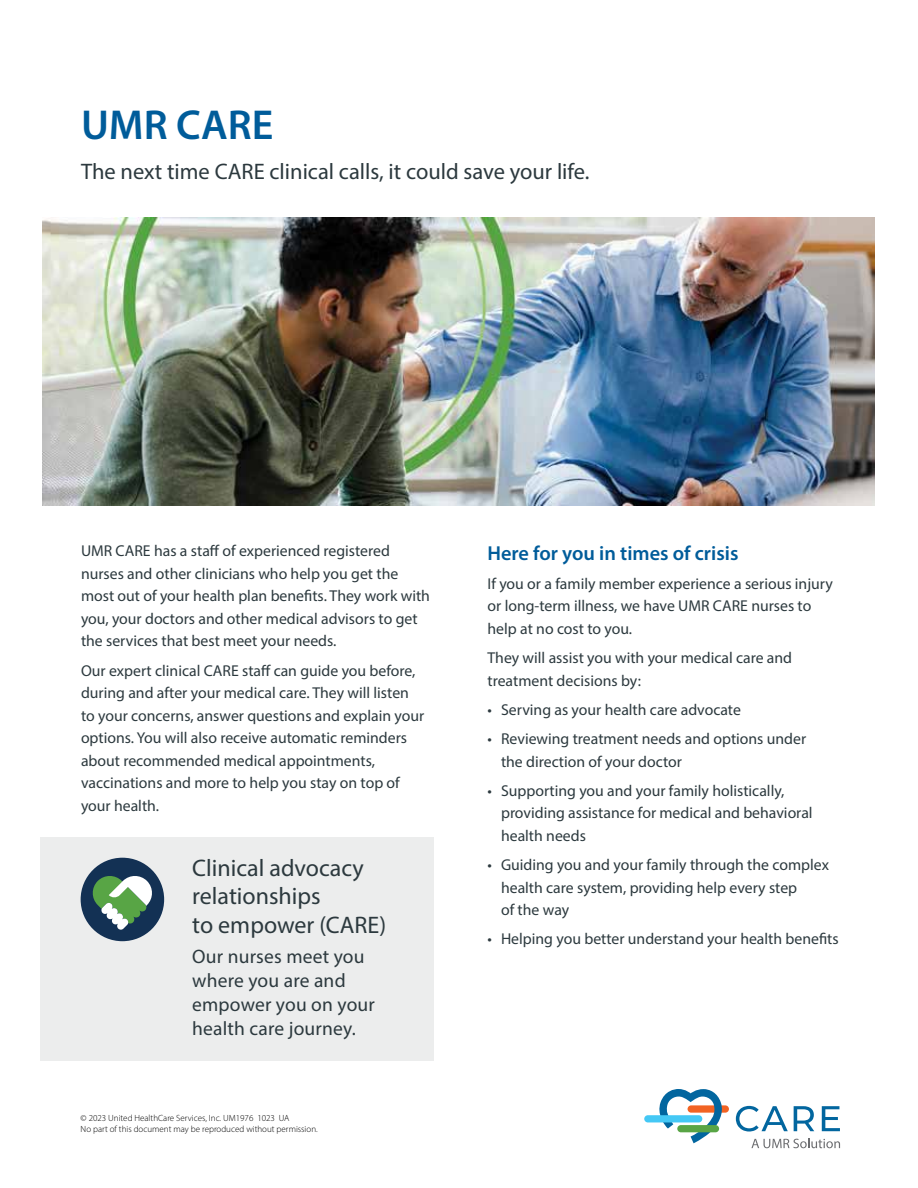
<style>
.page{position:relative;width:918px;height:1188px;background:#fff}
.page>*{position:absolute;margin:0;border:0;box-sizing:border-box;transform-origin:0 0}
.t1{font:600 42px "Myriad Pro";color:#005c9a}
.t2{font:24px/28.5px "Myriad Pro";color:#2c393e}
.t3{font:22.5px "Myriad Pro";color:#2c393e}
.t4{font:600 20.25px "Myriad Pro";color:#005c9a}
.t5{font:19.5px/24px "Myriad Pro";letter-spacing:.01em;color:#2c393e}
.t6{font:15.75px/22.5px "Myriad Pro";color:#2c393e}
.t7{font:300 9px "Myriad Pro";color:#000}
</style>
<div class="page">
<div style="left:40px;top:838px;width:394px;height:223px;background:#eceded"></div>
<svg style="left:736px;top:1106px;width:52px;height:26px"></svg>
<svg style="left:794px;top:1106px;width:20px;height:25px"></svg>
<svg style="left:822px;top:1106px;width:18px;height:25px"></svg>
<div style="left:688px;top:1105px;width:41px;height:8px;background:#f26323;border-radius:4px"></div>
<svg style="left:656px;top:1089px;width:69px;height:54px"></svg>
<div style="left:644px;top:1115px;width:58px;height:7px;background:#44c8f5;border-radius:4px"></div>
<div style="left:677px;top:1125px;width:42px;height:7px;background:#59a545;border-radius:4px"></div>
<svg style="left:751px;top:1138px;width:89px;height:10px"></svg>
<img style="left:42px;top:217px;width:832px;height:288px">
<div style="left:81px;top:858px;width:83px;height:83px;background:#133154;border-radius:50%"></div>
<svg style="left:91px;top:876px;width:63px;height:54px"></svg>
<h1 class="t1" style="left:81px;top:98px;width:194px">UMR CARE</h1>
<p class="t3" style="left:81px;top:158px;width:510px">The next time CARE clinical calls, it could save your life.</p>
<p class="t6" style="left:81px;top:540px;width:351px">UMR CARE has a staff of experienced registered nurses and other clinicians who help you get the most out of your health plan benefits. They work with you, your doctors and other medical advisors to get the services that best meet your needs.</p>
<p class="t6" style="left:81px;top:659px;width:345px">Our expert clinical CARE staff can guide you before, during and after your medical care. They will listen to your concerns, answer questions and explain your options. You will also receive automatic reminders about recommended medical appointments, vaccinations and more to help you stay on top of your health.</p>
<p class="t2" style="left:192px;top:853px;width:195px">Clinical advocacy relationships<br>to empower (CARE)</p>
<p class="t5" style="left:192px;top:945px;width:184px">Our nurses meet you where you are and empower you on your health care journey.</p>
<p class="t7" style="left:81px;top:1113px;width:210px">© 2023 United HealthCare Services, Inc. UM1976 1023 UA</p>
<p class="t7" style="left:81px;top:1124px;width:239px">No part of this document may be reproduced without permission.</p>
<h2 class="t4" style="left:488px;top:540px;width:252px">Here for you in times of crisis</h2>
<p class="t6" style="left:488px;top:572px;width:347px">If you or a family member experience a serious injury or long-term illness, we have UMR CARE nurses to help at no cost to you.</p>
<p class="t6" style="left:488px;top:646px;width:306px">They will assist you with your medical care and treatment decisions by:</p>
<p class="t6" style="left:488px;top:698px;width:255px">• Serving as your health care advocate</p>
<p class="t6" style="left:501px;top:727px;width:307px;text-indent:-13px">• Reviewing treatment needs and options under the direction of your doctor</p>
<p class="t6" style="left:501px;top:779px;width:313px;text-indent:-13px">• Supporting you and your family holistically, providing assistance for medical and behavioral health needs</p>
<p class="t6" style="left:501px;top:853px;width:329px;text-indent:-13px">• Guiding you and your family through the complex health care system, providing help every step<br>of the way</p>
<p class="t6" style="left:488px;top:928px;width:353px">• Helping you better understand your health benefits</p>
</div>
